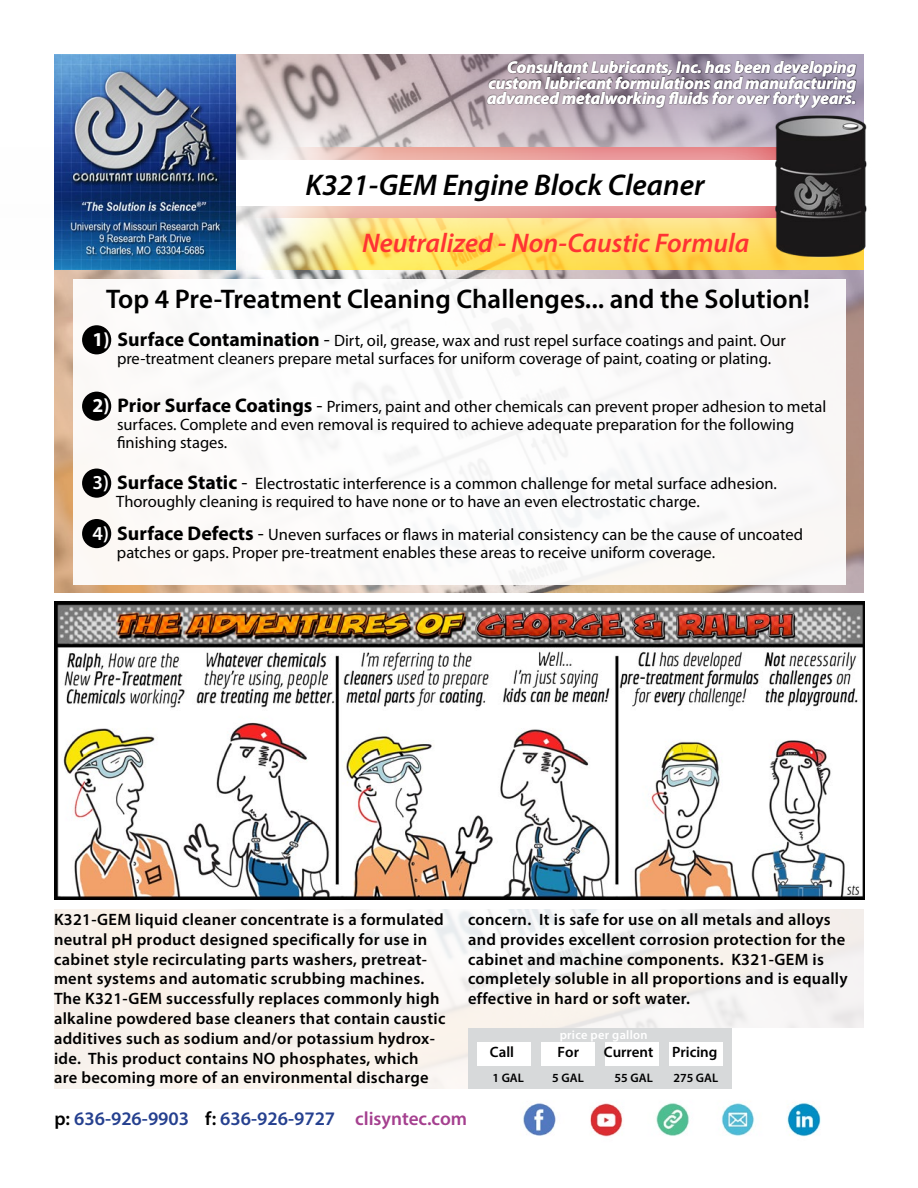
<style>
.page{position:relative;width:918px;height:1188px;background:#fff}
.page>*{position:absolute;margin:0;border:0;box-sizing:border-box;transform-origin:0 0}
.t1{font:italic 600 30px "Myriad Pro";color:#000}
.t2{font:600 27px "Myriad Pro";color:#000}
.t3{font:italic 600 27px "Myriad Pro";color:#f33}
.t4{font:600 19.2px "Myriad Pro";color:#25408f}
.t5{font:italic 700 17.1px/15.3px "Myriad Pro";color:#fff;text-align:justify}
.t6{font:16.5px/18px "Myriad Pro";color:#000}
.t7{font:600 16.5px/19.8px "Myriad Pro";letter-spacing:.02em;color:#000}
.t8{font:600 15px "Myriad Pro";color:#000}
.t9{font:600 12.45px "Myriad Pro";color:#000}
.t10{font:600 12.45px "Myriad Pro";letter-spacing:.02em;color:#fff}
.s1{font-weight:700;font-size:19.8px;color:#fff}
.s2{font-weight:700;font-size:19.8px}
.s3{font-size:19.8px}
.s4{font-weight:600;font-size:19.8px;color:#fff}
.s5{color:#000}
.s6{color:#a5408f}
</style>
<div class="page">
<img style="left:54px;top:54px;width:810px;height:539px">
<div style="left:73px;top:279px;width:773px;height:306px;background:#fff"></div>
<div style="left:0;top:1023px;width:550px;height:165px;background:#fff;opacity:.85"></div>
<div style="left:46px;top:1102px;width:429px;height:36px;background:#fff"></div>
<img style="left:498px;top:1091px;width:323px;height:52px">
<img style="left:54px;top:602px;width:811px;height:298px">
<div style="left:486px;top:61px;width:371px;height:48px;background:#000;opacity:.85"></div>
<div style="left:142px;top:71px;width:725px;height:224px;background:#fff;opacity:.85"></div>
<div style="left:230px;top:160px;width:550px;height:46px;background:#fff"></div>
<div style="left:82px;top:325px;width:29px;height:29px;background:#000;border-radius:50%"></div>
<div style="left:82px;top:392px;width:29px;height:29px;background:#000;border-radius:50%"></div>
<div style="left:82px;top:469px;width:29px;height:29px;background:#000;border-radius:50%"></div>
<div style="left:82px;top:519px;width:29px;height:29px;background:#000;border-radius:50%"></div>
<img style="left:54px;top:54px;width:181px;height:216px">
<img style="left:770px;top:108px;width:97px;height:161px">
<div style="left:468px;top:1029px;width:265px;height:60px;background:#d7d9da"></div>
<div style="left:477px;top:1042px;width:54px;height:24px;background:#fff"></div>
<div style="left:541px;top:1042px;width:54px;height:24px;background:#fff"></div>
<div style="left:605px;top:1042px;width:54px;height:24px;background:#fff"></div>
<div style="left:669px;top:1042px;width:54px;height:24px;background:#fff"></div>
<p class="t5" style="left:487px;top:59px;width:371px;text-indent:20px">Consultant Lubricants, Inc. has been developing custom lubricant formulations and manufacturing advanced metalworking fluids for over forty years.</p>
<h1 class="t1" style="left:305px;top:166px;width:401px">K321-GEM Engine Block Cleaner</h1>
<h2 class="t3" style="left:362px;top:225px;width:389px">Neutralized - Non-Caustic Formula</h2>
<h2 class="t2" style="left:106px;top:281px;width:705px">Top 4 Pre-Treatment Cleaning Challenges... and the Solution!</h2>
<p class="t6" style="left:93px;top:332px;width:695px;text-align:center"><span class="s1">1)</span> <span class="s2">Surface Contamination</span> <span class="s3">-</span> Dirt, oil, grease, wax and rust repel surface coatings and paint. Our pre-treatment cleaners prepare metal surfaces for uniform coverage of paint, coating or plating.</p>
<p class="t6" style="left:117px;top:397px;width:711px;text-indent:-24px"><span class="s1">2)</span> <span class="s2">Prior Surface Coatings</span> <span class="s3">-</span> Primers, paint and other chemicals can prevent proper adhesion to metal surfaces. Complete and even removal is required to achieve adequate preparation for the following finishing stages.</p>
<p class="t6" style="left:116px;top:475px;width:662px;text-indent:-24px"><span class="s4">3)</span> <span class="s2">Surface Static</span> <span class="s3">-</span> Electrostatic interference is a common challenge for metal surface adhesion.<br>Thoroughly cleaning is required to have none or to have an even electrostatic charge.</p>
<p class="t6" style="left:117px;top:525px;width:688px;text-indent:-24px"><span class="s4">4)</span> <span class="s2">Surface Defects</span> <span class="s3">-</span> Uneven surfaces or flaws in material consistency can be the cause of uncoated patches or gaps. Proper pre-treatment enables these areas to receive uniform coverage.</p>
<p class="t7" style="left:54px;top:909px;width:393px">K321-GEM liquid cleaner concentrate is a formulated neutral pH product designed specifically for use in cabinet style recirculating parts washers, pretreat&shy;ment systems and automatic scrubbing machines.<br>The K321-GEM successfully replaces commonly high alkaline powdered base cleaners that contain caustic additives such as sodium and/or potassium hydrox&shy;ide. This product contains NO phosphates, which are becoming more of an environmental discharge</p>
<p class="t7" style="left:468px;top:909px;width:381px">concern. It is safe for use on all metals and alloys and provides excellent corrosion protection for the cabinet and machine components. K321-GEM is completely soluble in all proportions and is equally effective in hard or soft water.</p>
<p class="t10" style="left:560px;top:1027px;width:89px">price per gallon</p>
<p class="t8" style="left:490px;top:1042px;width:26px">Call</p>
<p class="t8" style="left:558px;top:1042px;width:23px">For</p>
<p class="t8" style="left:604px;top:1042px;width:115px">Current Pricing</p>
<p class="t9" style="left:492px;top:1070px;width:33px">1 GAL</p>
<p class="t9" style="left:552px;top:1070px;width:33px">5 GAL</p>
<p class="t9" style="left:615px;top:1070px;width:40px">55 GAL</p>
<p class="t9" style="left:673px;top:1070px;width:46px">275 GAL</p>
<p class="t4" style="left:54px;top:1106px;width:414px"><span class="s5">p:</span> 636-926-9903 <span class="s5">f:</span> 636-926-9727 <span class="s6">clisyntec.com</span></p>
</div>
